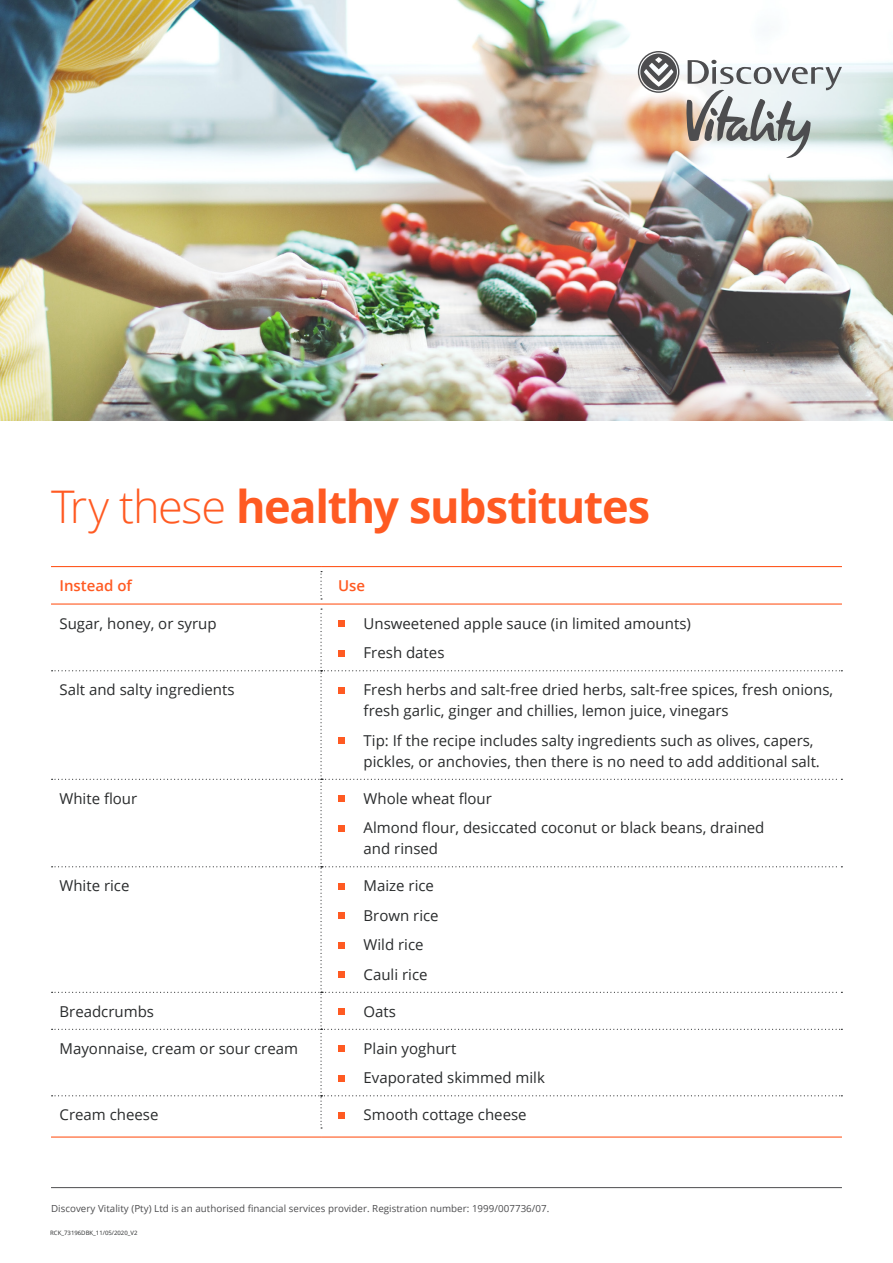
<style>
.page{position:relative;width:893px;height:1263px;background:#fff}
.page>*{position:absolute;margin:0;border:0;box-sizing:border-box;transform-origin:0 0}
.t1{font:700 45px "Open Sans";letter-spacing:-.03em;color:#ff5a22}
.t2{font:15px/29.5px "Open Sans";color:#292b2c}
.t3{font:600 15px "Open Sans";color:#ff5a22}
.t4{font:9.75px "Open Sans";letter-spacing:.005em;color:#4d4d4f}
.t5{font:6px "Open Sans";color:#292b2c}
.s1{font-weight:300}
</style>
<div class="page">
<img style="left:0;top:0;width:238px;height:421px">
<img style="left:238px;top:0;width:655px;height:421px">
<svg style="left:685px;top:60px;width:157px;height:98px"></svg>
<svg style="left:638px;top:51px;width:41px;height:42px"></svg>
<hr style="left:51px;top:1187px;width:791px;height:1px;background:#4d4d4f">
<hr style="left:51px;top:1136px;width:270px;height:1px;background:#ff5a22">
<hr style="left:321px;top:1136px;width:521px;height:1px;background:#ff5a22">
<hr style="left:51px;top:566px;width:270px;height:1px;background:#ff5a22">
<hr style="left:321px;top:566px;width:521px;height:1px;background:#ff5a22">
<svg style="left:320px;top:571px;width:2px;height:28px"></svg>
<hr style="left:51px;top:603px;width:270px;height:2px;background:#ff5a22">
<hr style="left:321px;top:603px;width:521px;height:2px;background:#ff5a22">
<svg style="left:52px;top:608px;width:790px;height:520px"></svg>
<h1 class="t1" style="left:51px;top:475px;width:601px"><span class="s1">Try these</span> healthy substitutes</h1>
<p class="t3" style="left:60px;top:575px;width:74px">Instead of</p>
<p class="t3" style="left:338px;top:575px;width:29px">Use</p>
<p class="t2" style="left:60px;top:608px;width:159px">Sugar, honey, or syrup</p>
<p class="t2" style="left:364px;top:608px;width:329px">Unsweetened apple sauce (in limited amounts)<br>Fresh dates</p>
<p class="t2" style="left:60px;top:674px;width:177px">Salt and salty ingredients</p>
<p class="t2" style="left:364px;top:679px;width:471px;line-height:21px">Fresh herbs and salt-free dried herbs, salt-free spices, fresh onions, fresh garlic, ginger and chillies, lemon juice, vinegars</p>
<p class="t2" style="left:364px;top:729px;width:458px;line-height:21px">Tip: If the recipe includes salty ingredients such as olives, capers, pickles, or anchovies, then there is no need to add additional salt.</p>
<p class="t2" style="left:60px;top:783px;width:79px">White flour</p>
<p class="t2" style="left:364px;top:783px;width:402px">Whole wheat flour<br>Almond flour, desiccated coconut or black beans, drained</p>
<p class="t2" style="left:364px;top:833px;width:76px">and rinsed</p>
<p class="t2" style="left:60px;top:870px;width:71px">White rice</p>
<p class="t2" style="left:364px;top:870px;width:77px">Maize rice<br>Brown rice<br>Wild rice<br>Cauli rice</p>
<p class="t2" style="left:60px;top:996px;width:96px">Breadcrumbs</p>
<p class="t2" style="left:364px;top:996px;width:34px">Oats</p>
<p class="t2" style="left:60px;top:1033px;width:240px">Mayonnaise, cream or sour cream</p>
<p class="t2" style="left:364px;top:1033px;width:183px">Plain yoghurt<br>Evaporated skimmed milk</p>
<p class="t2" style="left:60px;top:1099px;width:100px">Cream cheese</p>
<p class="t2" style="left:364px;top:1099px;width:165px">Smooth cottage cheese</p>
<p class="t4" style="left:51px;top:1202px;width:500px">Discovery Vitality (Pty) Ltd is an authorised financial services provider. Registration number: 1999/007736/07.</p>
<p class="t5" style="left:50px;top:1229px;width:89px">RCK_73196DBK_11/05/2020_V2</p>
</div>
